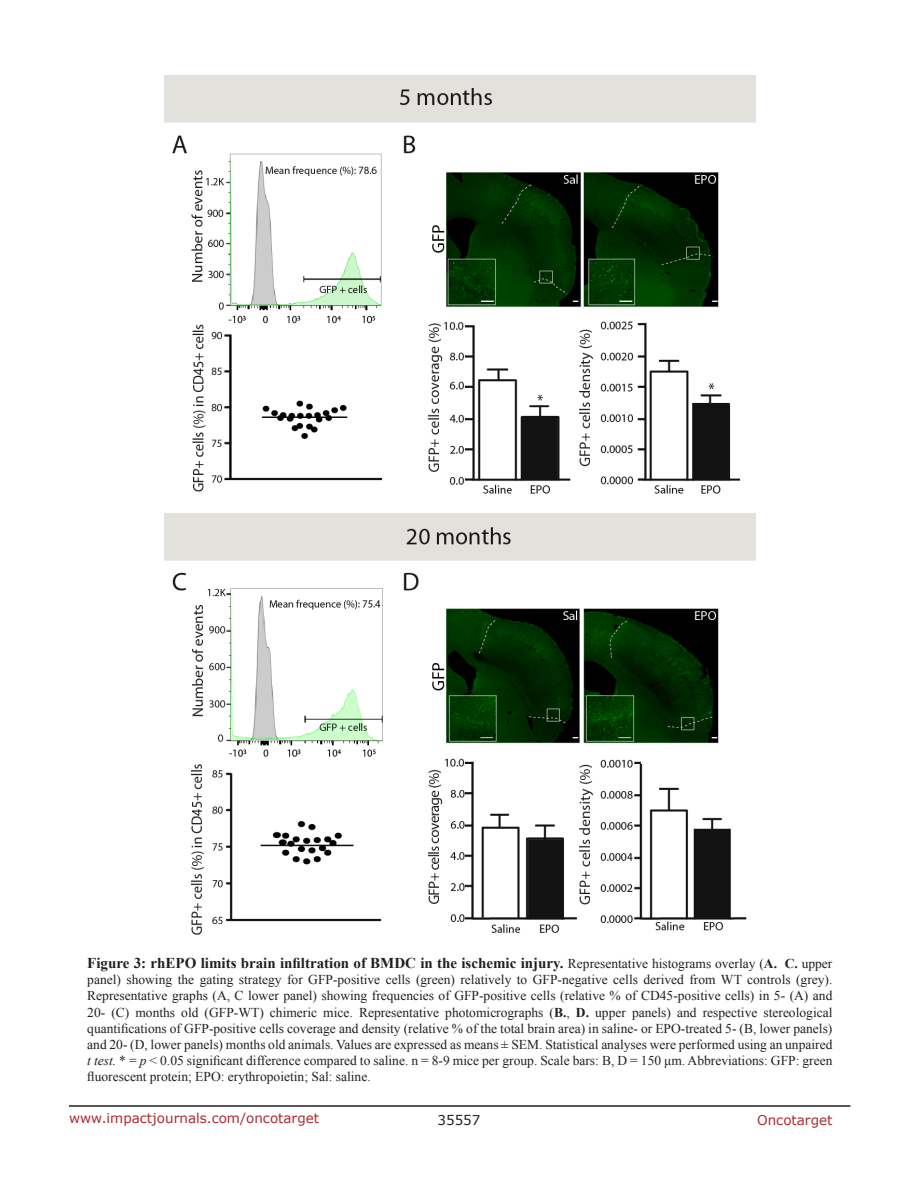
<style>
.page{position:relative;width:918px;height:1188px;background:#fff}
.page>*{position:absolute;margin:0;border:0;box-sizing:border-box;transform-origin:0 0}
.t1{font:700 15px "Times New Roman";color:#221f22}
.t2{font:13.5px/16.2px "Times New Roman";color:#221f22;text-align:justify}
.t3{font:13.5px "Verdana";color:#ac2b31}
.t4{font:13.5px "Verdana";color:#221f22}
.s1{font-weight:400;font-size:13.5px}
.s2{font-size:13.5px}
.s3{font-weight:700}
.s4{font-style:italic}
</style>
<div class="page">
<hr style="left:69px;top:1105px;width:781px;height:2px;background:#231f20">
<img style="left:165px;top:76px;width:590px;height:859px">
<p class="t1" style="left:87px;top:953px;width:747px">Figure 3: rhEPO limits brain infiltration of BMDC in the ischemic injury. <span class="s1">Representative histograms overlay (</span><span class="s2">A. C.</span> <span class="s1">upper</span></p>
<p class="t2" style="left:87px;top:971px;width:747px">panel) showing the gating strategy for GFP-positive cells (green) relatively to GFP-negative cells derived from WT controls (grey).<br>Representative graphs (A, C lower panel) showing frequencies of GFP-positive cells (relative % of CD45-positive cells) in 5- (A) and 20- (C) months old (GFP-WT) chimeric mice. Representative photomicrographs (<span class="s3">B.</span>, <span class="s3">D.</span> upper panels) and respective stereological quantifications of GFP-positive cells coverage and density (relative % of the total brain area) in saline- or EPO-treated 5- (B, lower panels) and 20- (D, lower panels) months old animals. Values are expressed as means ± SEM. Statistical analyses were performed using an unpaired <span class="s4">t test.</span> * = <span class="s4">p</span> &lt; 0.05 significant difference compared to saline. n = 8-9 mice per group. Scale bars: B, D = 150 μm. Abbreviations: GFP: green fluorescent protein; EPO: erythropoietin; Sal: saline.</p>
<p class="t3" style="left:69px;top:1109px;width:252px">www.impactjournals.com/oncotarget</p>
<p class="t4" style="left:438px;top:1111px;width:44px">35557</p>
<p class="t3" style="left:757px;top:1111px;width:77px">Oncotarget</p>
</div>
